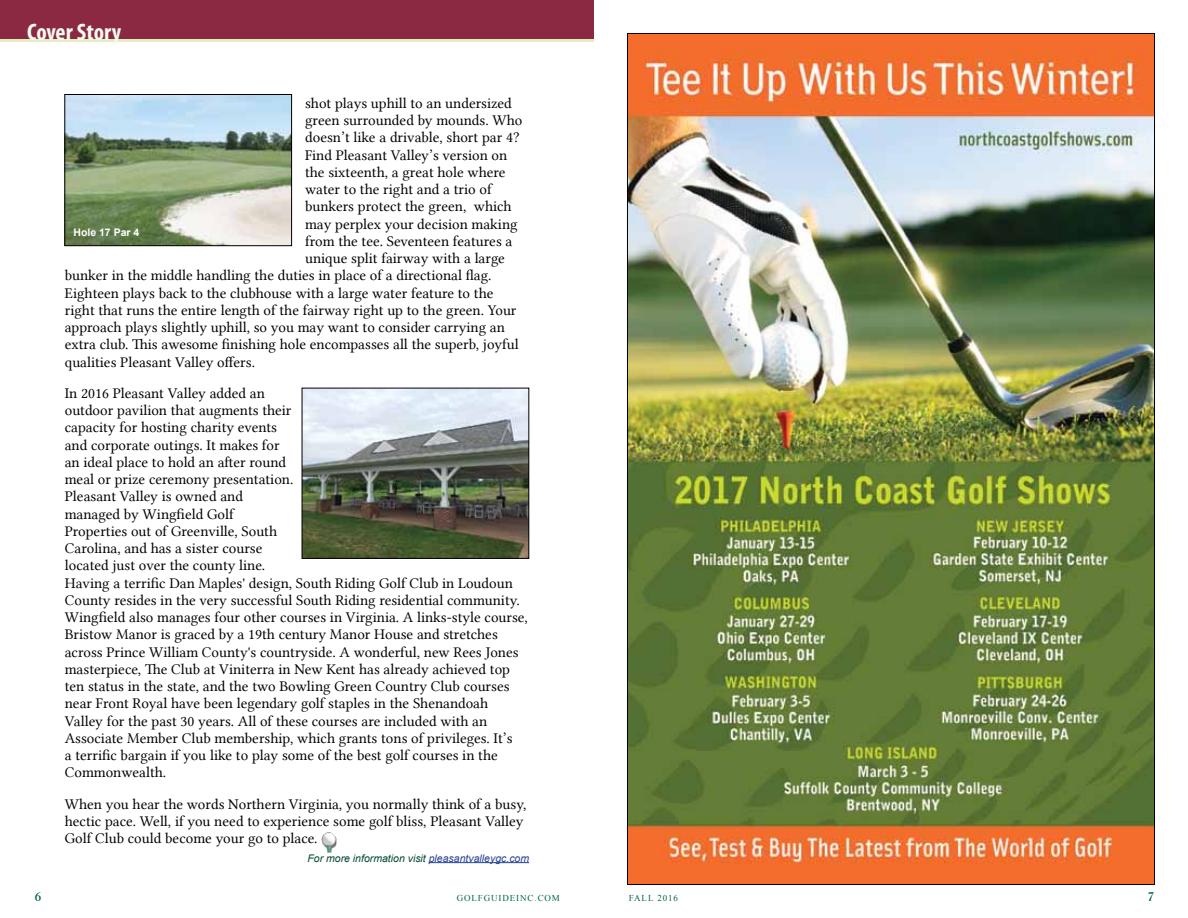
<style>
.page{position:relative;width:1188px;height:918px;background:#fff}
.page>*{position:absolute;margin:0;border:0;box-sizing:border-box;transform-origin:0 0}
.t1{font:700 condensed 24px "Myriad Pro";color:#f6f9ed}
.t2{font:15px/17.2px "Lin Libertine";color:#000}
.t3{font:700 12px "Caslon BT";color:#006940}
.t4{font:italic 10.5px "Arial";color:#004934}
.t5{font:700 10.5px "Arial";color:#fff}
.t6{font:9px "Times New Roman";letter-spacing:.1em;color:#006940}
.s1{color:#25408f}
</style>
<div class="page">
<div style="left:0;top:0;width:594px;height:39px;background:#8b2942"></div>
<hr style="left:0;top:39px;width:594px;height:3px;background:#e2edc3">
<img style="left:321px;top:832px;width:16px;height:21px">
<hr style="left:429px;top:862px;width:100px;height:1px;background:#25408f">
<img style="left:304px;top:390px;width:223px;height:167px">
<div style="left:302px;top:388px;width:227px;height:171px;border:1px solid #000"></div>
<img style="left:629px;top:35px;width:524px;height:848px">
<img style="left:66px;top:96px;width:224px;height:148px">
<div style="left:64px;top:94px;width:228px;height:152px;border:1px solid #000"></div>
<h1 class="t1" style="left:27px;top:17px;width:96px">Cover Story</h1>
<p class="t2" style="left:305px;top:94px;width:208px">shot plays uphill to an undersized</p>
<p class="t2" style="left:305px;top:112px;width:219px">green surrounded by mounds. Who</p>
<p class="t2" style="left:305px;top:129px;width:216px">doesn’t like a drivable, short par 4?</p>
<p class="t2" style="left:305px;top:146px;width:204px">Find Pleasant Valley’s version on</p>
<p class="t2" style="left:305px;top:163px;width:202px">the sixteenth, a great hole where</p>
<p class="t2" style="left:305px;top:181px;width:188px">water to the right and a trio of</p>
<p class="t2" style="left:305px;top:198px;width:208px">bunkers protect the green, which</p>
<p class="t2" style="left:305px;top:215px;width:214px">may perplex your decision making</p>
<p class="t2" style="left:305px;top:232px;width:209px">from the tee. Seventeen features a</p>
<p class="t2" style="left:305px;top:250px;width:201px">unique split fairway with a large</p>
<p class="t2" style="left:65px;top:267px;width:428px">bunker in the middle handling the duties in place of a directional flag.</p>
<p class="t2" style="left:65px;top:284px;width:430px">Eighteen plays back to the clubhouse with a large water feature to the</p>
<p class="t2" style="left:65px;top:301px;width:453px">right that runs the entire length of the fairway right up to the green. Your</p>
<p class="t2" style="left:65px;top:319px;width:442px">approach plays slightly uphill, so you may want to consider carrying an</p>
<p class="t2" style="left:65px;top:336px;width:456px">extra club. This awesome finishing hole encompasses all the superb, joyful</p>
<p class="t2" style="left:65px;top:353px;width:192px">qualities Pleasant Valley offers.</p>
<p class="t2" style="left:65px;top:384px;width:465px">In 2016 Pleasant Valley added an<br>outdoor pavilion that augments their<br>capacity for hosting charity events<br>and corporate outings. It makes for<br>an ideal place to hold an after round<br>meal or prize ceremony presentation.<br>Pleasant Valley is owned and<br>managed by Wingfield Golf<br>Properties out of Greenville, South<br>Carolina, and has a sister course<br>located just over the county line.<br>Having a terrific Dan Maples' design, South Riding Golf Club in Loudoun County resides in the very successful South Riding residential community.<br>Wingfield also manages four other courses in Virginia. A links-style course, Bristow Manor is graced by a 19th century Manor House and stretches across Prince William County's countryside. A wonderful, new Rees Jones masterpiece, The Club at Viniterra in New Kent has already achieved top ten status in the state, and the two Bowling Green Country Club courses near Front Royal have been legendary golf staples in the Shenandoah Valley for the past 30 years. All of these courses are included with an Associate Member Club membership, which grants tons of privileges. It’s<br>a terrific bargain if you like to play some of the best golf courses in the Commonwealth.</p>
<p class="t2" style="left:65px;top:795px;width:463px">When you hear the words Northern Virginia, you normally think of a busy, hectic pace. Well, if you need to experience some golf bliss, Pleasant Valley<br>Golf Club could become your go to place.</p>
<p class="t4" style="left:307px;top:851px;width:223px">For more information visit <span class="s1">pleasantvalleygc.com</span></p>
<p class="t5" style="left:73px;top:226px;width:67px">Hole 17 Par 4</p>
<p class="t3" style="left:35px;top:890px;width:8px">6</p>
<p class="t6" style="left:457px;top:892px;width:105px">GOLFGUIDEINC.COM</p>
<p class="t6" style="left:629px;top:892px;width:51px">FALL 2016</p>
<p class="t3" style="left:1147px;top:889px;width:8px">7</p>
</div>
